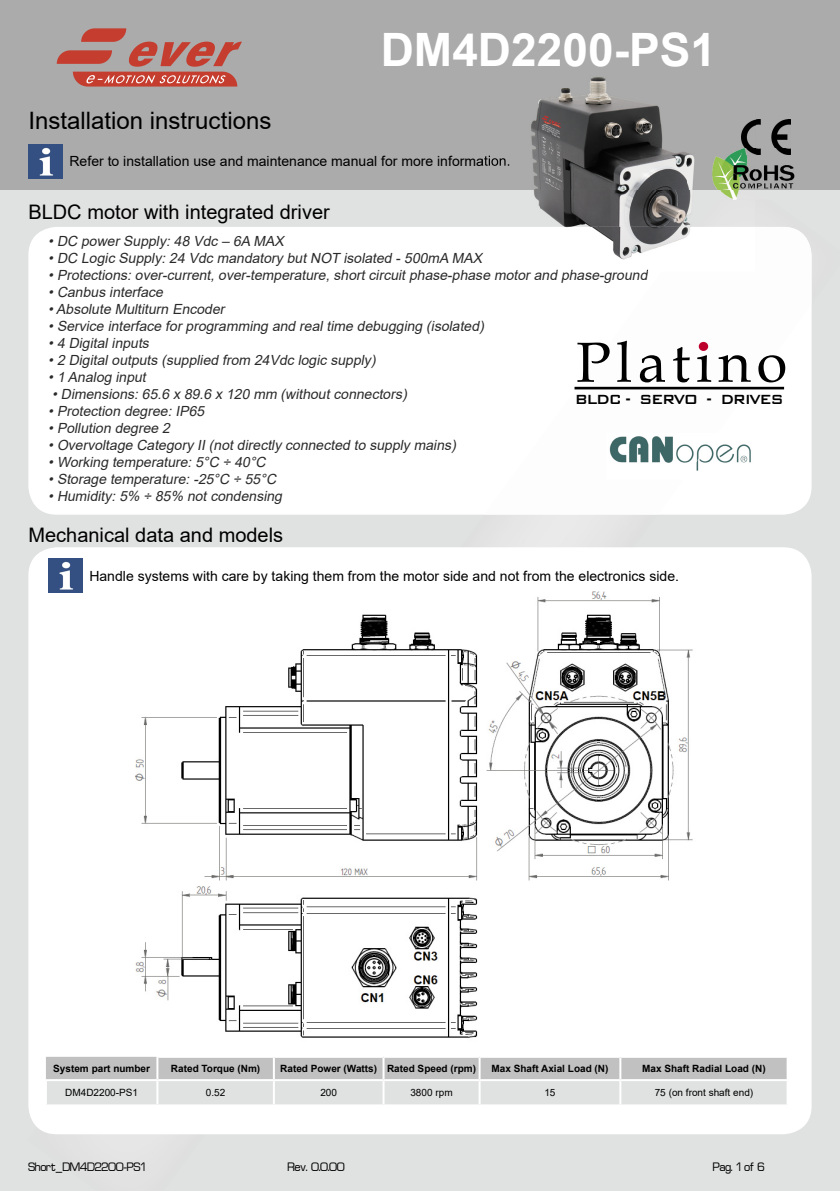
<style>
.page{position:relative;width:840px;height:1191px;background:#fff}
.page>*{position:absolute;margin:0;border:0;box-sizing:border-box;transform-origin:0 0}
.t1{font:56.4px "Book Antiqua";letter-spacing:.1em;color:#000}
.t2{font:700 46px "Arial";color:#fff}
.t3{font:24px "Arial";color:#000}
.t4{font:20px "Arial";color:#000}
.t5{font:500 17.8px "Bank Gothic BT";letter-spacing:-.09em;color:#000;scale:.93 1}
.t6{font:italic 14px "Arial";color:#2a2a2a}
.t7{font:14px "Arial";color:#000}
.t8{font:14px "Euro Style Normal";color:#000}
.t9{font:700 10px "Arial";color:#000}
.t10{font:10px "Arial";color:#000}
</style>
<div class="page">
<div style="left:0;top:0;width:839px;height:1191px;background:#e0e1e1"></div>
<div style="left:0;top:0;width:839px;height:190px;background:#ababab"></div>
<svg style="left:57px;top:28px;width:185px;height:59px"></svg>
<div style="left:28px;top:227px;width:783px;height:287px;background:#fff;border-radius:28px"></div>
<img style="left:811px;top:252px;width:1px;height:52px">
<img style="left:381px;top:514px;width:202px;height:1px">
<img style="left:583px;top:514px;width:74px;height:1px">
<img style="left:28px;top:145px;width:34px;height:34px">
<img style="left:754px;top:120px;width:36px;height:29px">
<img style="left:754px;top:149px;width:39px;height:40px">
<div style="left:28px;top:547px;width:783px;height:587px;background:#fff;border-radius:28px"></div>
<svg style="left:46px;top:1056px;width:740px;height:48px;background:#d2d2d2"></svg>
<hr style="left:45px;top:1079px;width:112px;height:2px;background:#fff">
<hr style="left:45px;top:1081px;width:2px;height:23px;background:#fff">
<hr style="left:156px;top:1081px;width:2px;height:23px;background:#fff">
<hr style="left:273px;top:1081px;width:2px;height:23px;background:#fff">
<hr style="left:382px;top:1081px;width:2px;height:23px;background:#fff">
<hr style="left:478px;top:1081px;width:2px;height:23px;background:#fff">
<hr style="left:619px;top:1081px;width:2px;height:23px;background:#fff">
<hr style="left:156px;top:1055px;width:118px;height:2px;background:#fff">
<hr style="left:156px;top:1057px;width:2px;height:22px;background:#fff">
<hr style="left:274px;top:1055px;width:109px;height:2px;background:#fff">
<hr style="left:273px;top:1057px;width:2px;height:22px;background:#fff">
<hr style="left:383px;top:1055px;width:96px;height:2px;background:#fff">
<hr style="left:382px;top:1057px;width:2px;height:22px;background:#fff">
<hr style="left:479px;top:1055px;width:141px;height:2px;background:#fff">
<hr style="left:478px;top:1057px;width:2px;height:22px;background:#fff">
<hr style="left:620px;top:1055px;width:168px;height:2px;background:#fff">
<hr style="left:619px;top:1057px;width:2px;height:22px;background:#fff">
<hr style="left:157px;top:1079px;width:117px;height:2px;background:#fff">
<hr style="left:274px;top:1079px;width:109px;height:2px;background:#fff">
<hr style="left:383px;top:1079px;width:96px;height:2px;background:#fff">
<hr style="left:479px;top:1079px;width:141px;height:2px;background:#fff">
<hr style="left:620px;top:1079px;width:168px;height:2px;background:#fff">
<svg style="left:574px;top:386px;width:211px;height:4px"></svg>
<div style="left:698px;top:342px;width:9px;height:9px;border:3px solid #bd002b;border-radius:50%"></div>
<img style="left:717px;top:444px;width:34px;height:19px">
<img style="left:609px;top:436px;width:108px;height:35px">
<img style="left:533px;top:190px;width:159px;height:37px">
<img style="left:509px;top:77px;width:186px;height:113px">
<img style="left:483px;top:227px;width:178px;height:33px">
<img style="left:661px;top:227px;width:29px;height:19px">
<img style="left:516px;top:269px;width:132px;height:3px">
<img style="left:482px;top:155px;width:27px;height:11px">
<img style="left:741px;top:120px;width:13px;height:29px">
<img style="left:712px;top:149px;width:42px;height:51px">
<img style="left:721px;top:173px;width:33px;height:17px">
<svg style="left:741px;top:149px;width:13px;height:6px"></svg>
<img style="left:48px;top:558px;width:34px;height:34px">
<img style="left:136px;top:591px;width:557px;height:447px">
<h2 class="t2" style="left:380px;top:17px;width:336px">DM4D2200-PS1</h2>
<h3 class="t3" style="left:28px;top:104px;width:244px">Installation instructions</h3>
<p class="t7" style="left:69px;top:151px;width:442px">Refer to installation use and maintenance manual for more information.</p>
<h3 class="t4" style="left:28px;top:198px;width:303px">BLDC motor with integrated driver</h3>
<p class="t6" style="left:48px;top:231px;width:240px">•DC powerSupply:48 Vdc – 6A MAX</p>
<p class="t6" style="left:48px;top:248px;width:438px">•DC Logic Supply:24 Vdc mandatory butNOT isolated -500mA MAX</p>
<p class="t6" style="left:48px;top:265px;width:603px">•Protections:over-current,over-temperature,shortcircuitphase-phase motorand phase-ground</p>
<p class="t6" style="left:48px;top:282px;width:119px">•Canbus interface</p>
<p class="t6" style="left:48px;top:299px;width:181px">•Absolute Multiturn Encoder</p>
<p class="t6" style="left:48px;top:316px;width:440px">•Service interface forprogramming and realtime debugging (isolated)</p>
<p class="t6" style="left:48px;top:333px;width:105px">•4 Digitalinputs</p>
<p class="t6" style="left:48px;top:350px;width:332px">•2 Digitaloutputs (supplied from 24Vdc logic supply)</p>
<p class="t6" style="left:48px;top:367px;width:102px">•1 Analog input</p>
<p class="t6" style="left:52px;top:384px;width:359px">•Dimensions:65.6 x 89.6 x 120 mm (withoutconnectors)</p>
<p class="t6" style="left:48px;top:401px;width:161px">•Protection degree:IP65</p>
<p class="t6" style="left:48px;top:418px;width:127px">•Pollution degree 2</p>
<p class="t6" style="left:48px;top:435px;width:412px">•Overvoltage Category II(notdirectly connected to supply mains)</p>
<p class="t6" style="left:48px;top:452px;width:222px">•Working temperature:5°C ÷ 40°C</p>
<p class="t6" style="left:48px;top:469px;width:233px">•Storage temperature:-25°C ÷ 55°C</p>
<p class="t6" style="left:48px;top:486px;width:238px">•Humidity:5% ÷ 85% notcondensing</p>
<h1 class="t1" style="left:576px;top:323px;width:212px">Platino</h1>
<p class="t5" style="left:574px;top:390px;width:226px">BLDC - SERVO - DRIVES</p>
<h3 class="t4" style="left:28px;top:521px;width:256px">Mechanical data and models</h3>
<p class="t7" style="left:89px;top:566px;width:591px">Handle systems with care by taking them from the motor side and not from the electronics side.</p>
<p class="t9" style="left:53px;top:1061px;width:98px">System part number</p>
<p class="t9" style="left:171px;top:1061px;width:91px">Rated Torque (Nm)</p>
<p class="t9" style="left:280px;top:1061px;width:197px">Rated Power (Watts) Rated Speed (rpm)</p>
<p class="t9" style="left:491px;top:1061px;width:118px">Max Shaft Axial Load (N)</p>
<p class="t9" style="left:642px;top:1061px;width:125px">Max Shaft Radial Load (N)</p>
<p class="t10" style="left:65px;top:1086px;width:74px">DM4D2200-PS1</p>
<p class="t10" style="left:206px;top:1086px;width:21px">0.52</p>
<p class="t10" style="left:320px;top:1086px;width:18px">200</p>
<p class="t10" style="left:410px;top:1086px;width:44px">3800 rpm</p>
<p class="t10" style="left:544px;top:1086px;width:13px">15</p>
<p class="t10" style="left:654px;top:1086px;width:100px">75 (on front shaft end)</p>
<p class="t8" style="left:28px;top:1161px;width:118px">Short_DM4D2200-PS1</p>
<p class="t8" style="left:288px;top:1161px;width:59px">Rev. 0.0.00</p>
<p class="t8" style="left:712px;top:1161px;width:53px">Pag. 1 of 6</p>
</div>
